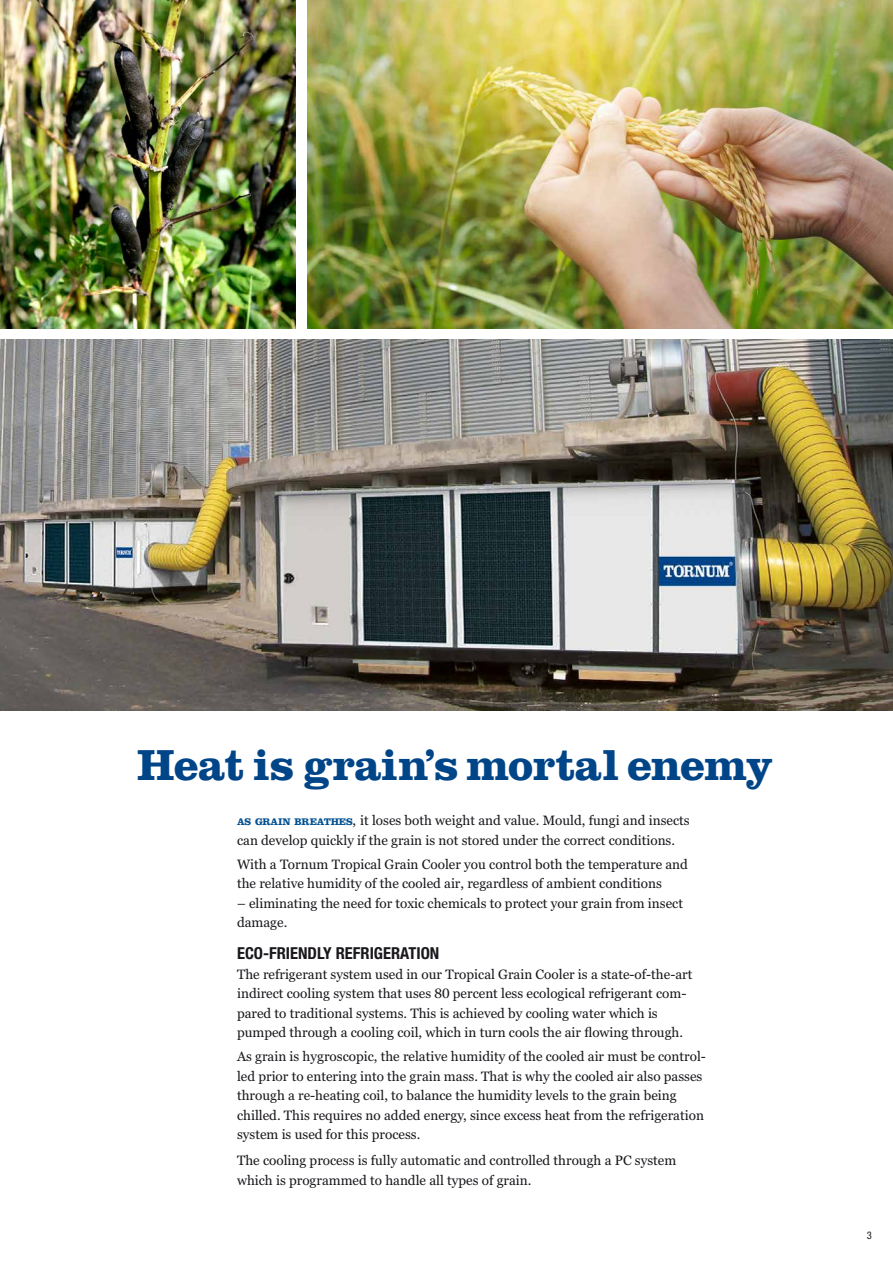
<style>
.page{position:relative;width:893px;height:1263px;background:#fff}
.page>*{position:absolute;margin:0;border:0;box-sizing:border-box;transform-origin:0 0}
.t1{font:700 45px "Clarendon";letter-spacing:-.02em;color:#004588}
.t2{font:700 condensed 16.5px "Helvetica Neue LT Pro";color:#1a171c}
.t3{font:13.5px/19.5px "Georgia Pro";color:#1a171c}
.t4{font:condensed 10.5px "Helvetica Neue LT Pro";color:#1a171c}
.s1{font-family:"Clarendon";font-weight:700;font-size:10.05px;color:#005091}
</style>
<div class="page">
<img style="left:0;top:339px;width:893px;height:371px">
<img style="left:307px;top:0;width:586px;height:329px">
<img style="left:0;top:0;width:296px;height:329px">
<h1 class="t1" style="left:137px;top:738px;width:638px">Heat is grain’s mortal enemy</h1>
<p class="t3" style="left:237px;top:811px;width:454px"><span class="s1">AS GRAIN BREATHES</span>, it loses both weight and value. Mould, fungi and insects can develop quickly if the grain is not stored under the correct conditions.</p>
<p class="t3" style="left:237px;top:855px;width:452px">With a Tornum Tropical Grain Cooler you control both the temperature and the relative humidity of the cooled air, regardless of ambient conditions</p>
<p class="t3" style="left:237px;top:894px;width:447px">– eliminating the need for toxic chemicals to protect your grain from insect damage.</p>
<p class="t2" style="left:237px;top:944px;width:204px">ECO-FRIENDLY REFRIGERATION</p>
<p class="t3" style="left:237px;top:965px;width:457px">The refrigerant system used in our Tropical Grain Cooler is a state-of-the-art indirect cooling system that uses 80 percent less ecological refrigerant com&shy;pared to traditional systems. This is achieved by cooling water which is pumped through a cooling coil, which in turn cools the air flowing through.</p>
<p class="t3" style="left:237px;top:1047px;width:470px">As grain is hygroscopic, the relative humidity of the cooled air must be control&shy;led prior to entering into the grain mass. That is why the cooled air also passes through a re-heating coil, to balance the humidity levels to the grain being chilled. This requires no added energy, since excess heat from the refrigeration system is used for this process.</p>
<p class="t3" style="left:237px;top:1151px;width:441px">The cooling process is fully automatic and controlled through a PC system which is programmed to handle all types of grain.</p>
<p class="t4" style="left:867px;top:1229px;width:7px">3</p>
</div>
